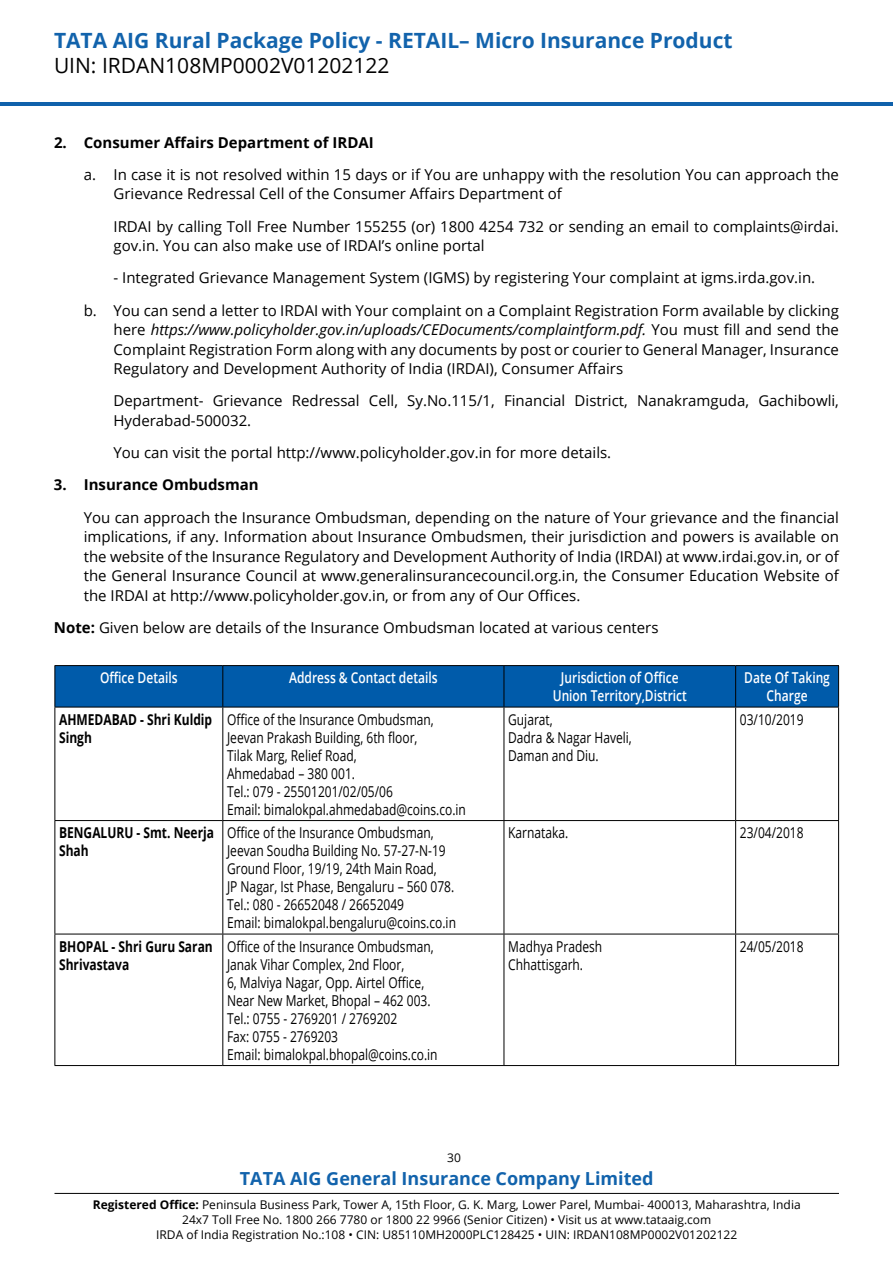
<style>
.page{position:relative;width:893px;height:1263px;background:#fff}
.page>*{position:absolute;margin:0;border:0;box-sizing:border-box;transform-origin:0 0}
.t1{font:700 21px "Open Sans";color:#1263ac}
.t2{font:21px "Open Sans";color:#000}
.t3{font:700 18px "Open Sans";color:#1263ac}
.t4{font:15px/19.5px "Open Sans";color:#000}
.t5{font:15px/18px "Open Sans";color:#000;scale:.8 1}
.t6{font:600 15px/18px "Open Sans";color:#fff;text-align:center;scale:.8 1}
.t7{font:700 15px/18px "Open Sans";color:#000;scale:.8 1}
.t8{font:700 15px "Open Sans";color:#000}
.t9{font:12px/15px "Open Sans";color:#000;text-align:center}
.s1{font-style:italic}
.s2{font-weight:700}
</style>
<div class="page">
<hr style="left:0;top:102px;width:893px;height:3px;background:#0f61ab">
<hr style="left:54px;top:1193px;width:785px;height:1px;background:#000">
<div style="left:55px;top:666px;width:783px;height:41px;background:#005baa"></div>
<hr style="left:54px;top:665px;width:169px;height:1px;background:#000">
<hr style="left:54px;top:666px;width:1px;height:41px;background:#000">
<hr style="left:223px;top:665px;width:281px;height:1px;background:#000">
<hr style="left:222px;top:666px;width:1px;height:41px;background:#000">
<hr style="left:504px;top:665px;width:232px;height:1px;background:#000">
<hr style="left:504px;top:666px;width:1px;height:41px;background:#000">
<hr style="left:736px;top:665px;width:103px;height:1px;background:#000">
<hr style="left:735px;top:666px;width:1px;height:41px;background:#000">
<hr style="left:838px;top:666px;width:1px;height:41px;background:#000">
<hr style="left:54px;top:707px;width:169px;height:1px;background:#000">
<hr style="left:54px;top:707px;width:1px;height:113px;background:#000">
<hr style="left:223px;top:707px;width:281px;height:1px;background:#000">
<hr style="left:222px;top:707px;width:1px;height:113px;background:#000">
<hr style="left:504px;top:707px;width:232px;height:1px;background:#000">
<hr style="left:504px;top:707px;width:1px;height:113px;background:#000">
<hr style="left:736px;top:707px;width:103px;height:1px;background:#000">
<hr style="left:735px;top:707px;width:1px;height:113px;background:#000">
<hr style="left:838px;top:707px;width:1px;height:113px;background:#000">
<hr style="left:54px;top:820px;width:169px;height:1px;background:#000">
<hr style="left:54px;top:821px;width:1px;height:113px;background:#000">
<hr style="left:223px;top:820px;width:281px;height:1px;background:#000">
<hr style="left:222px;top:821px;width:1px;height:113px;background:#000">
<hr style="left:504px;top:820px;width:232px;height:1px;background:#000">
<hr style="left:504px;top:821px;width:1px;height:113px;background:#000">
<hr style="left:736px;top:820px;width:103px;height:1px;background:#000">
<hr style="left:735px;top:821px;width:1px;height:113px;background:#000">
<hr style="left:838px;top:821px;width:1px;height:113px;background:#000">
<hr style="left:54px;top:934px;width:169px;height:1px;background:#000">
<hr style="left:54px;top:934px;width:1px;height:131px;background:#000">
<hr style="left:223px;top:934px;width:281px;height:1px;background:#000">
<hr style="left:222px;top:934px;width:1px;height:131px;background:#000">
<hr style="left:504px;top:934px;width:232px;height:1px;background:#000">
<hr style="left:504px;top:934px;width:1px;height:131px;background:#000">
<hr style="left:736px;top:934px;width:103px;height:1px;background:#000">
<hr style="left:735px;top:934px;width:1px;height:131px;background:#000">
<hr style="left:838px;top:934px;width:1px;height:131px;background:#000">
<hr style="left:54px;top:1065px;width:169px;height:1px;background:#000">
<hr style="left:223px;top:1065px;width:281px;height:1px;background:#000">
<hr style="left:504px;top:1065px;width:232px;height:1px;background:#000">
<hr style="left:736px;top:1065px;width:103px;height:1px;background:#000">
<h1 class="t1" style="left:54px;top:26px;width:680px">TATA AIG Rural Package Policy - RETAIL– Micro Insurance Product</h1>
<h1 class="t2" style="left:54px;top:51px;width:337px">UIN: IRDAN108MP0002V01202122</h1>
<p class="t8" style="left:54px;top:132px;width:321px">2. Consumer Affairs Department of IRDAI</p>
<p class="t4" style="left:114px;top:164px;width:727px;text-indent:-30px">a. In case it is not resolved within 15 days or if You are unhappy with the resolution You can approach the<br>Grievance Redressal Cell of the Consumer Affairs Department of</p>
<p class="t4" style="left:114px;top:216px;width:727px">IRDAI by calling Toll Free Number 155255 (or) 1800 4254 732 or sending an email to complaints@irdai. gov.in. You can also make use of IRDAI’s online portal</p>
<p class="t4" style="left:84px;top:261px;width:757px;line-height:32.2px;text-align:center">- Integrated Grievance Management System (IGMS) by registering Your complaint at igms.irda.gov.in.<br>b. You can send a letter to IRDAI with Your complaint on a Complaint Registration Form available by clicking</p>
<p class="t4" style="left:114px;top:319px;width:727px;text-align:justify">here <span class="s1">https://www.policyholder.gov.in/uploads/CEDocuments/complaintform.pdf.</span> You must fill and send the Complaint Registration Form along with any documents by post or courier to General Manager, Insurance Regulatory and Development Authority of India (IRDAI), Consumer Affairs</p>
<p class="t4" style="left:114px;top:391px;width:727px">Department- Grievance Redressal Cell, Sy.No.115/1, Financial District, Nanakramguda, Gachibowli,<br>Hyderabad-500032.</p>
<p class="t4" style="left:114px;top:442px;width:499px">You can visit the portal http://www.policyholder.gov.in for more details.</p>
<p class="t8" style="left:54px;top:474px;width:206px">3. Insurance Ombudsman</p>
<p class="t4" style="left:84px;top:507px;width:757px;text-align:justify">You can approach the Insurance Ombudsman, depending on the nature of Your grievance and the financial implications, if any. Information about Insurance Ombudsmen, their jurisdiction and powers is available on the website of the Insurance Regulatory and Development Authority of India (IRDAI) at www.irdai.gov.in, or of the General Insurance Council at www.generalinsurancecouncil.org.in, the Consumer Education Website of the IRDAI at http://www.policyholder.gov.in, or from any of Our Offices.</p>
<p class="t4" style="left:54px;top:617px;width:606px"><span class="s2">Note:</span> Given below are details of the Insurance Ombudsman located at various centers</p>
<p class="t6" style="left:100px;top:668px;width:98px">Office Details</p>
<p class="t6" style="left:289px;top:668px;width:187px">Address &amp; Contact details</p>
<p class="t6" style="left:553px;top:668px;width:169px">Jurisdiction of Office<br>Union Territory,District</p>
<p class="t6" style="left:744px;top:668px;width:109px">Date Of Taking<br>Charge</p>
<p class="t7" style="left:59px;top:710px;width:193px">AHMEDABAD - Shri Kuldip<br>Singh</p>
<p class="t5" style="left:227px;top:710px;width:300px">Office of the Insurance Ombudsman,<br>Jeevan Prakash Building, 6th floor,<br>Tilak Marg, Relief Road,<br>Ahmedabad – 380 001.<br>Tel.: 079 - 25501201/02/05/06<br>Email: bimalokpal.ahmedabad@coins.co.in</p>
<p class="t5" style="left:508px;top:710px;width:156px">Gujarat,<br>Dadra &amp; Nagar Haveli,<br>Daman and Diu.</p>
<p class="t5" style="left:740px;top:710px;width:81px">03/10/2019</p>
<p class="t7" style="left:59px;top:823px;width:195px">BENGALURU - Smt. Neerja<br>Shah</p>
<p class="t5" style="left:227px;top:823px;width:288px">Office of the Insurance Ombudsman, Jeevan Soudha Building No. 57-27-N-19<br>Ground Floor, 19/19, 24th Main Road,<br>JP Nagar, Ist Phase, Bengaluru – 560 078.<br>Tel.: 080 - 26652048 / 26652049<br>Email: bimalokpal.bengaluru@coins.co.in</p>
<p class="t5" style="left:508px;top:823px;width:77px">Karnataka.</p>
<p class="t5" style="left:740px;top:823px;width:81px">23/04/2018</p>
<p class="t7" style="left:59px;top:937px;width:194px">BHOPAL - Shri Guru Saran<br>Shrivastava</p>
<p class="t5" style="left:227px;top:937px;width:265px">Office of the Insurance Ombudsman,<br>Janak Vihar Complex, 2nd Floor,<br>6, Malviya Nagar, Opp. Airtel Office,<br>Near New Market, Bhopal – 462 003.<br>Tel.: 0755 - 2769201 / 2769202<br>Fax: 0755 - 2769203<br>Email: bimalokpal.bhopal@coins.co.in</p>
<p class="t5" style="left:508px;top:937px;width:119px">Madhya Pradesh<br>Chhattisgarh.</p>
<p class="t5" style="left:740px;top:937px;width:81px">24/05/2018</p>
<p class="t9" style="left:447px;top:1150px;width:15px">30</p>
<p class="t3" style="left:240px;top:1165px;width:415px">TATA AIG General Insurance Company Limited</p>
<p class="t9" style="left:93px;top:1196px;width:709px"><span class="s2">Registered Office:</span> Peninsula Business Park, Tower A, 15th Floor, G. K. Marg, Lower Parel, Mumbai- 400013, Maharashtra, India<br>24x7 Toll Free No. 1800 266 7780 or 1800 22 9966 (Senior Citizen) • Visit us at www.tataaig.com<br>IRDA of India Registration No.:108 • CIN: U85110MH2000PLC128425 • UIN: IRDAN108MP0002V01202122</p>
</div>
